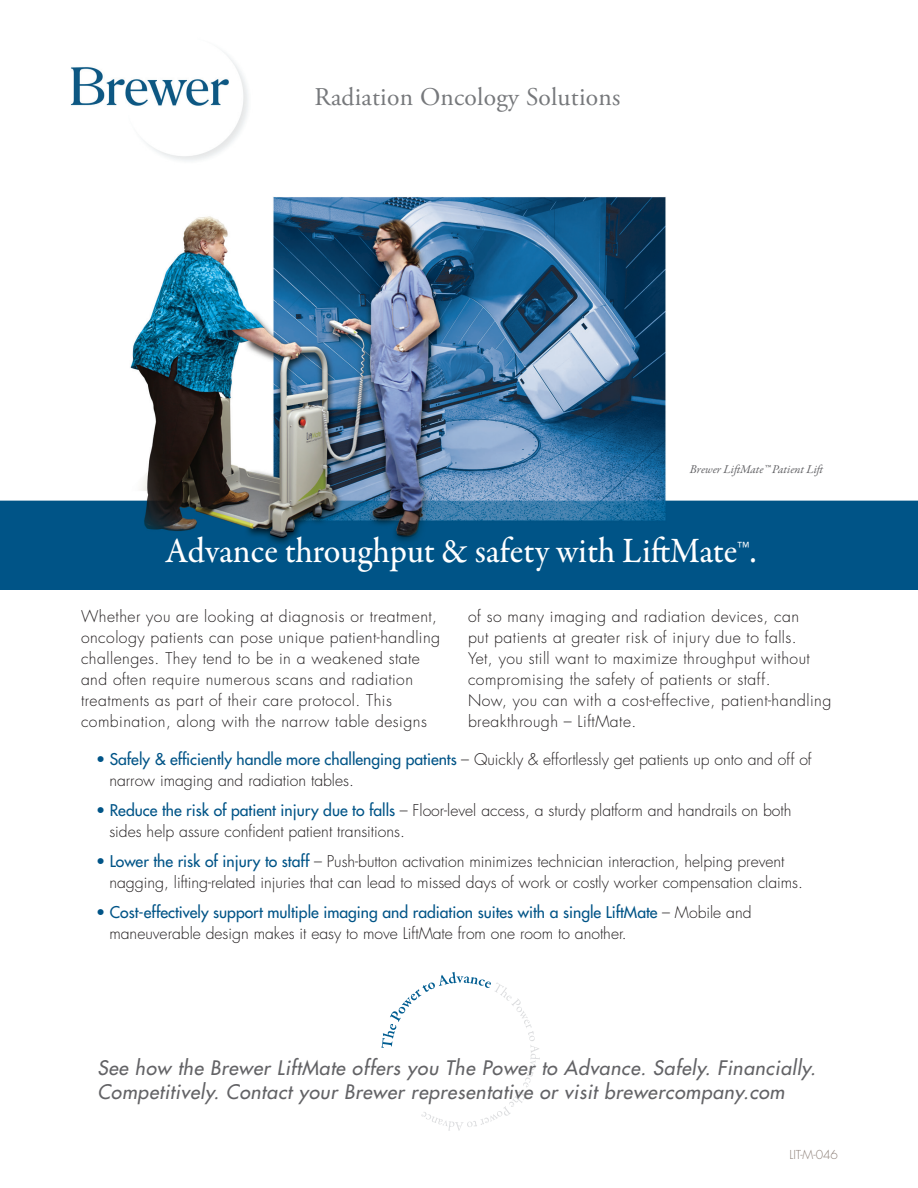
<style>
.page{position:relative;width:918px;height:1188px;background:#fff}
.page>*{position:absolute;margin:0;border:0;box-sizing:border-box;transform-origin:0 0}
.t1{font:500 36px "Garamond Premr Pro";letter-spacing:-.005em;color:#fff;scale:.95 1}
.t2{font:25.5px "Adobe Garamond Pro";letter-spacing:.01em;color:#76787b}
.t3{font:italic 19.5px/24px "Futura";letter-spacing:.03em;color:#636366}
.t4{font:300 15.75px/21px "Futura";letter-spacing:.03em;color:#231f20}
.t5{font:300 15.75px/21px "Futura";color:#231f20}
.t6{font:15.75px/21px "Futura";color:#005487}
.t7{font:13.5px "Futura";color:#fff;scale:.95 1}
.t8{font:italic 12px "Garamond Premr Pro";letter-spacing:-.005em;color:#636366}
.t9{font:300 12px "Futura";color:#8c7f77}
.s1{font-size:15px}
.s2{font-weight:400;color:#005487}
.s3{font-weight:300;color:#231f20}
</style>
<div class="page">
<img style="left:0;top:197px;width:918px;height:393px">
<img style="left:70px;top:52px;width:178px;height:109px">
<svg style="left:381px;top:972px;width:159px;height:159px"></svg>
<h2 class="t2" style="left:314px;top:82px;width:308px">Radiation Oncology Solutions</h2>
<p class="t8" style="left:690px;top:462px;width:138px">Brewer LiftMate<span class="s1">™</span> Patient Lift</p>
<h1 class="t1" style="left:165px;top:529px;width:624px">Advance throughput &amp; safety with LiftMate .</h1>
<p class="t7" style="left:737px;top:537px;width:14px">™</p>
<p class="t4" style="left:81px;top:606px;width:361px">Whether you are looking at diagnosis or treatment, oncology patients can pose unique patient-handling challenges. They tend to be in a weakened state and often require numerous scans and radiation treatments as part of their care protocol. This combination, along with the narrow table designs</p>
<p class="t5" style="left:109px;top:749px;width:704px;text-indent:-13px"><span class="s2">• Safely &amp; efficiently handle more challenging patients</span> – Quickly &amp; effortlessly get patients up onto and off of narrow imaging and radiation tables.</p>
<p class="t5" style="left:109px;top:800px;width:684px;text-indent:-13px"><span class="s2">• Reduce the risk of patient injury due to falls</span> – Floor-level access, a sturdy platform and handrails on both sides help assure confident patient transitions.</p>
<p class="t5" style="left:109px;top:851px;width:695px;text-indent:-13px"><span class="s2">• Lower the risk of injury to staff</span> – Push-button activation minimizes technician interaction, helping prevent nagging, lifting-related injuries that can lead to missed days of work or costly worker compensation claims.</p>
<p class="t6" style="left:109px;top:901px;width:644px;text-indent:-13px">• Cost-effectively support multiple imaging and radiation suites with a single LiftMate <span class="s3">– Mobile and maneuverable design makes it easy to move LiftMate from one room to another.</span></p>
<p class="t4" style="left:468px;top:606px;width:365px">of so many imaging and radiation devices, can<br>put patients at greater risk of injury due to falls.<br>Yet, you still want to maximize throughput without compromising the safety of patients or staff.<br>Now, you can with a cost-effective, patient-handling breakthrough – LiftMate.</p>
<p class="t3" style="left:98px;top:1056px;width:720px">See how the Brewer LiftMate offers you The Power to Advance. Safely. Financially.<br>Competitively. Contact your Brewer representative or visit brewercompany.com</p>
<p class="t9" style="left:789px;top:1147px;width:50px">LIT-M-046</p>
</div>
